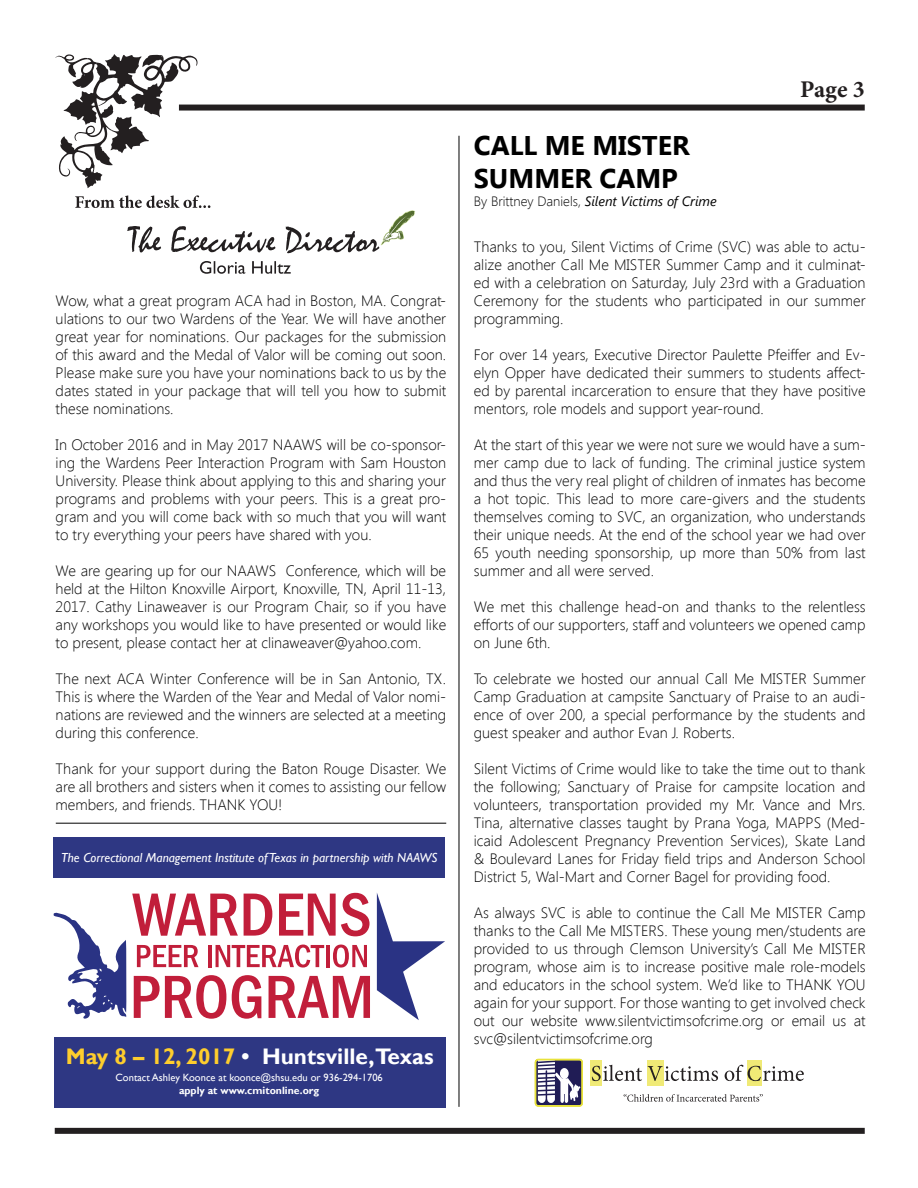
<style>
.page{position:relative;width:918px;height:1188px;background:#fff}
.page>*{position:absolute;margin:0;border:0;box-sizing:border-box;transform-origin:0 0}
.t1{font:700 27px/32.4px "Segoe UI";color:#000}
.t2{font:700 24px "Minion Pro";color:#231f20}
.t3{font:700 22.5px "Gill Sans";color:#fff}
.t4{font:300 15px/18px "Segoe UI";color:#000;text-align:justify}
.t5{font:italic 13.5px "Segoe UI";color:#000}
.t6{font:italic 13.2px "Gill Sans";color:#fff}
.t7{font:10.5px "Gill Sans";color:#fff}
.t8{font:700 10.5px "Gill Sans";color:#fff}
.s1{color:#fecd2d}
.s2{font-weight:300;font-style:normal}
</style>
<div class="page">
<svg style="left:56px;top:54px;width:142px;height:134px"></svg>
<div style="left:179px;top:105px;width:686px;height:6px;background:#231f20"></div>
<div style="left:55px;top:1128px;width:810px;height:6px;background:#231f20"></div>
<hr style="left:459px;top:136px;width:1px;height:971px;background:#000">
<div style="left:747px;top:1061px;width:15px;height:25px;background:#f0ea76"></div>
<div style="left:647px;top:1061px;width:16px;height:25px;background:#f0ea76"></div>
<div style="left:590px;top:1061px;width:12px;height:25px;background:#f0ea76"></div>
<svg style="left:592px;top:1065px;width:212px;height:16px"></svg>
<svg style="left:538px;top:1062px;width:42px;height:41px"></svg>
<div style="left:535px;top:1059px;width:48px;height:48px;border:2px solid #e9e33b;border-radius:3px"></div>
<svg style="left:624px;top:1094px;width:139px;height:8px"></svg>
<svg style="left:200px;top:261px;width:91px;height:13px"></svg>
<svg style="left:75px;top:195px;width:340px;height:58px"></svg>
<svg style="left:54px;top:892px;width:391px;height:128px"></svg>
<div style="left:55px;top:1037px;width:391px;height:71px;background:#2e3783"></div>
<div style="left:53px;top:838px;width:392px;height:40px;background:#2e3783"></div>
<hr style="left:56px;top:823px;width:390px;height:1px;background:#000">
<p class="t4" style="left:56px;top:291px;width:392px">Wow, what a great program ACA had in Boston, MA. Congrat&shy;ulations to our two Wardens of the Year. We will have another great year for nominations. Our packages for the submission of this award and the Medal of Valor will be coming out soon.<br>Please make sure you have your nominations back to us by the dates stated in your package that will tell you how to submit these nominations.</p>
<p class="t4" style="left:56px;top:435px;width:392px">In October 2016 and in May 2017 NAAWS will be co-sponsor&shy;ing the Wardens Peer Interaction Program with Sam Houston University. Please think about applying to this and sharing your programs and problems with your peers. This is a great pro&shy;gram and you will come back with so much that you will want to try everything your peers have shared with you.</p>
<p class="t4" style="left:56px;top:561px;width:392px">We are gearing up for our NAAWS Conference, which will be held at the Hilton Knoxville Airport, Knoxville, TN, April 11-13, 2017. Cathy Linaweaver is our Program Chair, so if you have any workshops you would like to have presented or would like to present, please contact her at clinaweaver@yahoo.com.</p>
<p class="t4" style="left:56px;top:669px;width:392px">The next ACA Winter Conference will be in San Antonio, TX.<br>This is where the Warden of the Year and Medal of Valor nomi&shy;nations are reviewed and the winners are selected at a meeting during this conference.</p>
<p class="t4" style="left:56px;top:759px;width:392px">Thank for your support during the Baton Rouge Disaster. We are all brothers and sisters when it comes to assisting our fellow members, and friends. THANK YOU!</p>
<p class="t6" style="left:61px;top:850px;width:378px">The Correctional Management Institute of Texas in partnership with NAAWS</p>
<h3 class="t3" style="left:66px;top:1043px;width:369px"><span class="s1">May 8 – 12, 2017</span> • Huntsville,Texas</h3>
<p class="t7" style="left:116px;top:1072px;width:269px">Contact Ashley Koonce at koonce@shsu.edu or 936-294-1706</p>
<p class="t8" style="left:179px;top:1084px;width:142px">apply at www.cmitonline.org</p>
<h2 class="t2" style="left:800px;top:72px;width:66px">Page 3</h2>
<h1 class="t1" style="left:474px;top:128px;width:217px">CALL ME MISTER<br>SUMMER CAMP</h1>
<p class="t5" style="left:474px;top:192px;width:244px"><span class="s2">By Brittney Daniels,</span> Silent Victims of Crime</p>
<p class="t4" style="left:474px;top:237px;width:393px">Thanks to you, Silent Victims of Crime (SVC) was able to actu&shy;alize another Call Me MISTER Summer Camp and it culminat&shy;ed with a celebration on Saturday, July 23rd with a Graduation Ceremony for the students who participated in our summer programming.</p>
<p class="t4" style="left:474px;top:345px;width:393px">For over 14 years, Executive Director Paulette Pfeiffer and Ev&shy;elyn Opper have dedicated their summers to students affect&shy;ed by parental incarceration to ensure that they have positive mentors, role models and support year-round.</p>
<p class="t4" style="left:474px;top:435px;width:393px">At the start of this year we were not sure we would have a sum&shy;mer camp due to lack of funding. The criminal justice system and thus the very real plight of children of inmates has become a hot topic. This lead to more care-givers and the students themselves coming to SVC, an organization, who understands their unique needs. At the end of the school year we had over 65 youth needing sponsorship, up more than 50% from last summer and all were served.</p>
<p class="t4" style="left:474px;top:597px;width:393px">We met this challenge head-on and thanks to the relentless efforts of our supporters, staff and volunteers we opened camp on June 6th.</p>
<p class="t4" style="left:474px;top:669px;width:393px">To celebrate we hosted our annual Call Me MISTER Summer Camp Graduation at campsite Sanctuary of Praise to an audi&shy;ence of over 200, a special performance by the students and guest speaker and author Evan J. Roberts.</p>
<p class="t4" style="left:474px;top:759px;width:393px">Silent Victims of Crime would like to take the time out to thank the following; Sanctuary of Praise for campsite location and volunteers, transportation provided my Mr. Vance and Mrs.<br>Tina, alternative classes taught by Prana Yoga, MAPPS (Med&shy;icaid Adolescent Pregnancy Prevention Services), Skate Land &amp; Boulevard Lanes for Friday field trips and Anderson School District 5, Wal-Mart and Corner Bagel for providing food.</p>
<p class="t4" style="left:474px;top:903px;width:393px">As always SVC is able to continue the Call Me MISTER Camp thanks to the Call Me MISTERS. These young men/students are provided to us through Clemson University’s Call Me MISTER program, whose aim is to increase positive male role-models and educators in the school system. We’d like to THANK YOU again for your support. For those wanting to get involved check out our website www.silentvictimsofcrime.org or email us at svc@silentvictimsofcrime.org</p>
</div>
